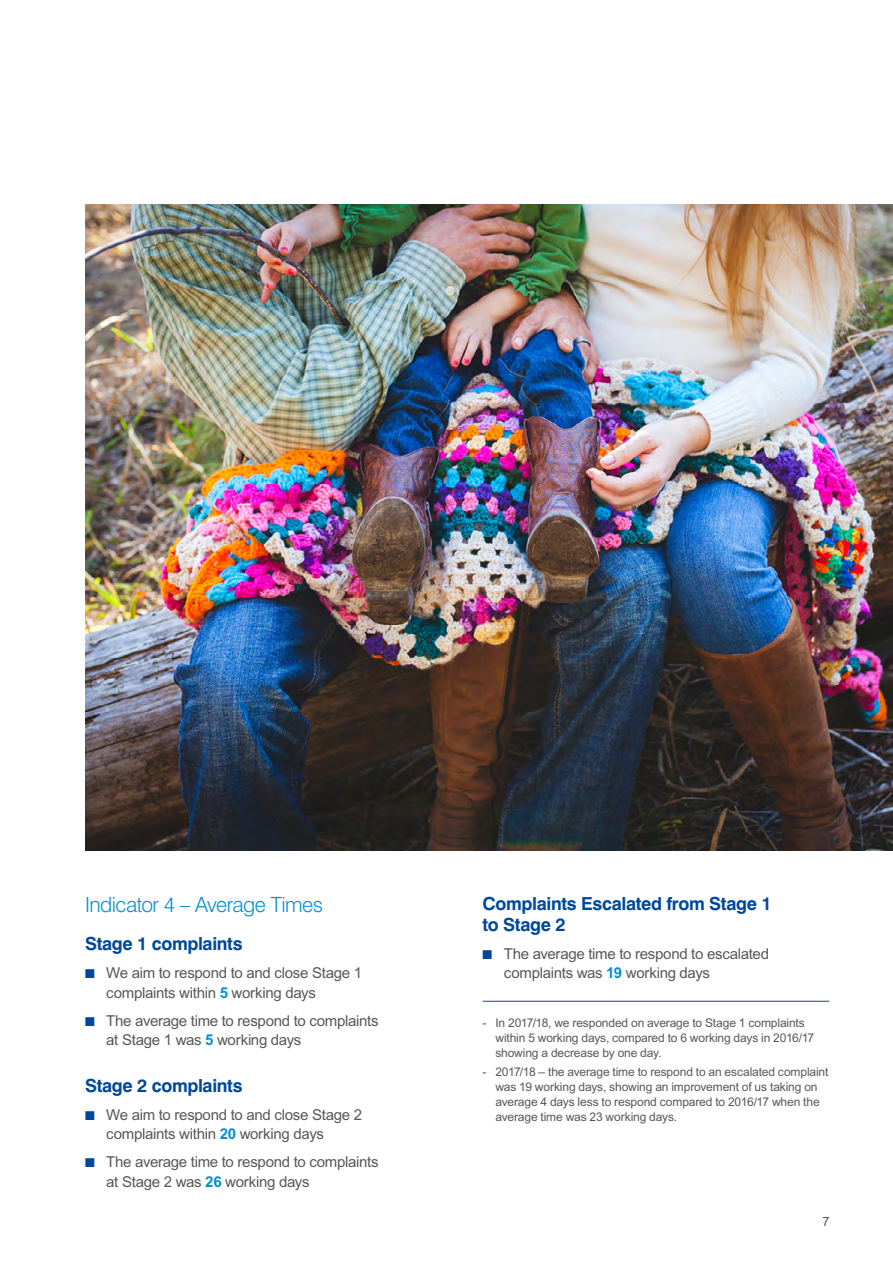
<style>
.page{position:relative;width:893px;height:1263px;background:#fff}
.page>*{position:absolute;margin:0;border:0;box-sizing:border-box;transform-origin:0 0}
.t1{font:300 21px "Swiss 721 BT";letter-spacing:-.025em;color:#0090d4}
.t2{font:700 18px/21px "Swiss 721 BT";letter-spacing:-.02em;color:#00489a}
.t3{font:15px/19.5px "Arial";letter-spacing:-.02em;color:#575756}
.t4{font:12.75px "Arial";color:#575756}
.t5{font:12px/15px "Arial";letter-spacing:-.01em;color:#575756}
.s1{color:#00489a}
.s2{font-weight:700;color:#0090d4}
</style>
<div class="page">
<hr style="left:483px;top:1001px;width:346px;height:1px;background:#00489a">
<img style="left:85px;top:204px;width:808px;height:646px">
<h1 class="t1" style="left:85px;top:892px;width:240px">Indicator 4 – Average Times</h1>
<h2 class="t2" style="left:85px;top:933px;width:159px">Stage 1 complaints</h2>
<p class="t3" style="left:106px;top:963px;width:257px;text-indent:-21px"><span class="s1">■</span> We aim to respond to and close Stage 1 complaints within <span class="s2">5</span> working days</p>
<p class="t3" style="left:106px;top:1011px;width:274px;text-indent:-21px"><span class="s1">■</span> The average time to respond to complaints at Stage 1 was <span class="s2">5</span> working days</p>
<h2 class="t2" style="left:85px;top:1074px;width:159px">Stage 2 complaints</h2>
<p class="t3" style="left:106px;top:1105px;width:257px;text-indent:-21px"><span class="s1">■</span> We aim to respond to and close Stage 2 complaints within <span class="s2">20</span> working days</p>
<p class="t3" style="left:106px;top:1152px;width:274px;text-indent:-21px"><span class="s1">■</span> The average time to respond to complaints at Stage 2 was <span class="s2">26</span> working days</p>
<h2 class="t2" style="left:483px;top:892px;width:291px">Complaints Escalated from Stage 1 to Stage 2</h2>
<p class="t3" style="left:504px;top:944px;width:267px;text-indent:-21px"><span class="s1">■</span> The average time to respond to escalated complaints was <span class="s2">19</span> working days</p>
<p class="t5" style="left:495px;top:1015px;width:320px;text-indent:-13px">- In 2017/18, we responded on average to Stage 1 complaints within 5 working days, compared to 6 working days in 2016/17 showing a decrease by one day.</p>
<p class="t5" style="left:495px;top:1065px;width:334px;text-indent:-13px">- 2017/18 – the average time to respond to an escalated complaint was 19 working days, showing an improvement of us taking on average 4 days less to respond compared to 2016/17 when the average time was 23 working days.</p>
<p class="t4" style="left:822px;top:1214px;width:9px">7</p>
</div>
